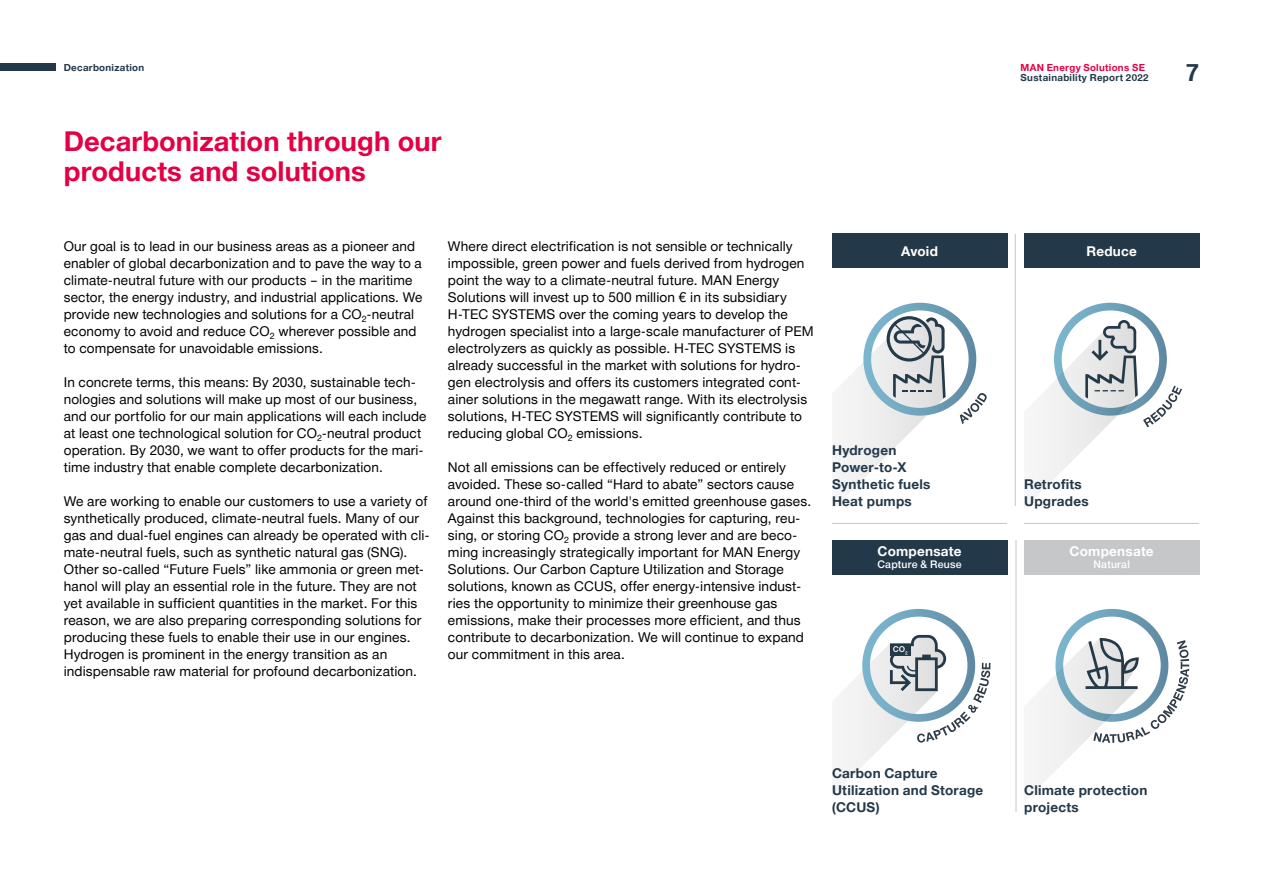
<style>
.page{position:relative;width:1263px;height:893px;background:#fff}
.page>*{position:absolute;margin:0;border:0;box-sizing:border-box;transform-origin:0 0}
.t1{font:700 27.3px/29.2px "Man Global";letter-spacing:.005em;color:#e30045}
.t2{font:700 24px "Man Global";color:#233849}
.t3{font:13.5px/17px "Man Global";letter-spacing:.01em;color:#000}
.t4{font:700 13.5px/17px "Man Global";letter-spacing:.02em;color:#233849}
.t5{font:700 13.5px "Man Global";letter-spacing:.02em;color:#fff}
.t6{font:500 10.5px "Man Global";letter-spacing:.02em;color:#fff}
.t7{font:700 9.75px "Man Global";letter-spacing:.03em;color:#233849}
.t8{font:700 9.75px "Man Global";letter-spacing:.03em;color:#e30045}
</style>
<div class="page">
<svg style="left:1038px;top:303px;width:144px;height:191px"></svg>
<svg style="left:1037px;top:609px;width:152px;height:179px"></svg>
<svg style="left:842px;top:609px;width:148px;height:176px"></svg>
<div style="left:832px;top:234px;width:175px;height:34px;background:#233849"></div>
<div style="left:1024px;top:234px;width:175px;height:34px;background:#233849"></div>
<div style="left:832px;top:540px;width:175px;height:34px;background:#233849"></div>
<div style="left:1024px;top:540px;width:175px;height:34px;background:#c6c7c8"></div>
<svg style="left:842px;top:303px;width:145px;height:196px"></svg>
<hr style="left:1015px;top:234px;width:1px;height:272px;background:#c6c7c8">
<hr style="left:1016px;top:540px;width:1px;height:272px;background:#c6c7c8">
<hr style="left:832px;top:523px;width:175px;height:1px;background:#c6c7c8">
<hr style="left:1024px;top:523px;width:175px;height:1px;background:#c6c7c8">
<div style="left:0;top:64px;width:55px;height:7px;background:#233849"></div>
<p class="t7" style="left:64px;top:62px;width:82px">Decarbonization</p>
<h1 class="t1" style="left:64px;top:127px;width:379px">Decarbonization through our products and solutions</h1>
<p class="t3" style="left:64px;top:238px;width:360px">Our goal is to lead in our business areas as a pioneer and enabler of global decarbonization and to pave the way to a climate-neutral future with our products – in the maritime sector, the energy industry, and industrial applications. We provide new technologies and solutions for a CO<sub>2</sub>-neutral economy to avoid and reduce CO<sub>2</sub> wherever possible and to compensate for unavoidable emissions.</p>
<p class="t3" style="left:64px;top:374px;width:364px">In concrete terms, this means: By 2030, sustainable tech&shy;nologies and solutions will make up most of our business, and our portfolio for our main applications will each include at least one technological solution for CO<sub>2</sub>-neutral product operation. By 2030, we want to offer products for the mari&shy;time industry that enable complete decarbonization.</p>
<p class="t3" style="left:64px;top:493px;width:367px">We are working to enable our customers to use a variety of synthetically produced, climate-neutral fuels. Many of our gas and dual-fuel engines can already be operated with cli&shy;mate-neutral fuels, such as synthetic natural gas (SNG).<br>Other so-called “Future Fuels” like ammonia or green met&shy;hanol will play an essential role in the future. They are not yet available in sufficient quantities in the market. For this reason, we are also preparing corresponding solutions for producing these fuels to enable their use in our engines.<br>Hydrogen is prominent in the energy transition as an indispensable raw material for profound decarbonization.</p>
<p class="t3" style="left:448px;top:238px;width:367px">Where direct electrification is not sensible or technically impossible, green power and fuels derived from hydrogen point the way to a climate-neutral future. MAN Energy Solutions will invest up to 500 million € in its subsidiary H-TEC SYSTEMS over the coming years to develop the hydrogen specialist into a large-scale manufacturer of PEM electrolyzers as quickly as possible. H-TEC SYSTEMS is already successful in the market with solutions for hydro&shy;gen electrolysis and offers its customers integrated cont&shy;ainer solutions in the megawatt range. With its electrolysis solutions, H-TEC SYSTEMS will significantly contribute to reducing global CO<sub>2</sub> emissions.</p>
<p class="t3" style="left:448px;top:459px;width:365px">Not all emissions can be effectively reduced or entirely avoided. These so-called “Hard to abate” sectors cause around one-third of the world's emitted greenhouse gases.<br>Against this background, technologies for capturing, reu&shy;sing, or storing CO<sub>2</sub> provide a strong lever and are beco&shy;ming increasingly strategically important for MAN Energy Solutions. Our Carbon Capture Utilization and Storage solutions, known as CCUS, offer energy-intensive indust&shy;ries the opportunity to minimize their greenhouse gas emissions, make their processes more efficient, and thus contribute to decarbonization. We will continue to expand our commitment in this area.</p>
<p class="t5" style="left:901px;top:244px;width:38px">Avoid</p>
<p class="t4" style="left:832px;top:442px;width:100px">Hydrogen<br>Power-to-X<br>Synthetic fuels<br>Heat pumps</p>
<p class="t5" style="left:877px;top:544px;width:86px">Compensate</p>
<p class="t6" style="left:877px;top:559px;width:86px">Capture &amp; Reuse</p>
<p class="t4" style="left:832px;top:765px;width:153px">Carbon Capture<br>Utilization and Storage (CCUS)</p>
<p class="t8" style="left:1020px;top:62px;width:126px">MAN Energy Solutions SE</p>
<p class="t7" style="left:1020px;top:72px;width:130px">Sustainability Report 2022</p>
<h2 class="t2" style="left:1186px;top:59px;width:15px">7</h2>
<p class="t5" style="left:1086px;top:244px;width:52px">Reduce</p>
<p class="t4" style="left:1024px;top:476px;width:66px">Retrofits<br>Upgrades</p>
<p class="t5" style="left:1069px;top:544px;width:86px">Compensate</p>
<p class="t6" style="left:1093px;top:559px;width:38px">Natural</p>
<p class="t4" style="left:1024px;top:782px;width:125px">Climate protection projects</p>
</div>
